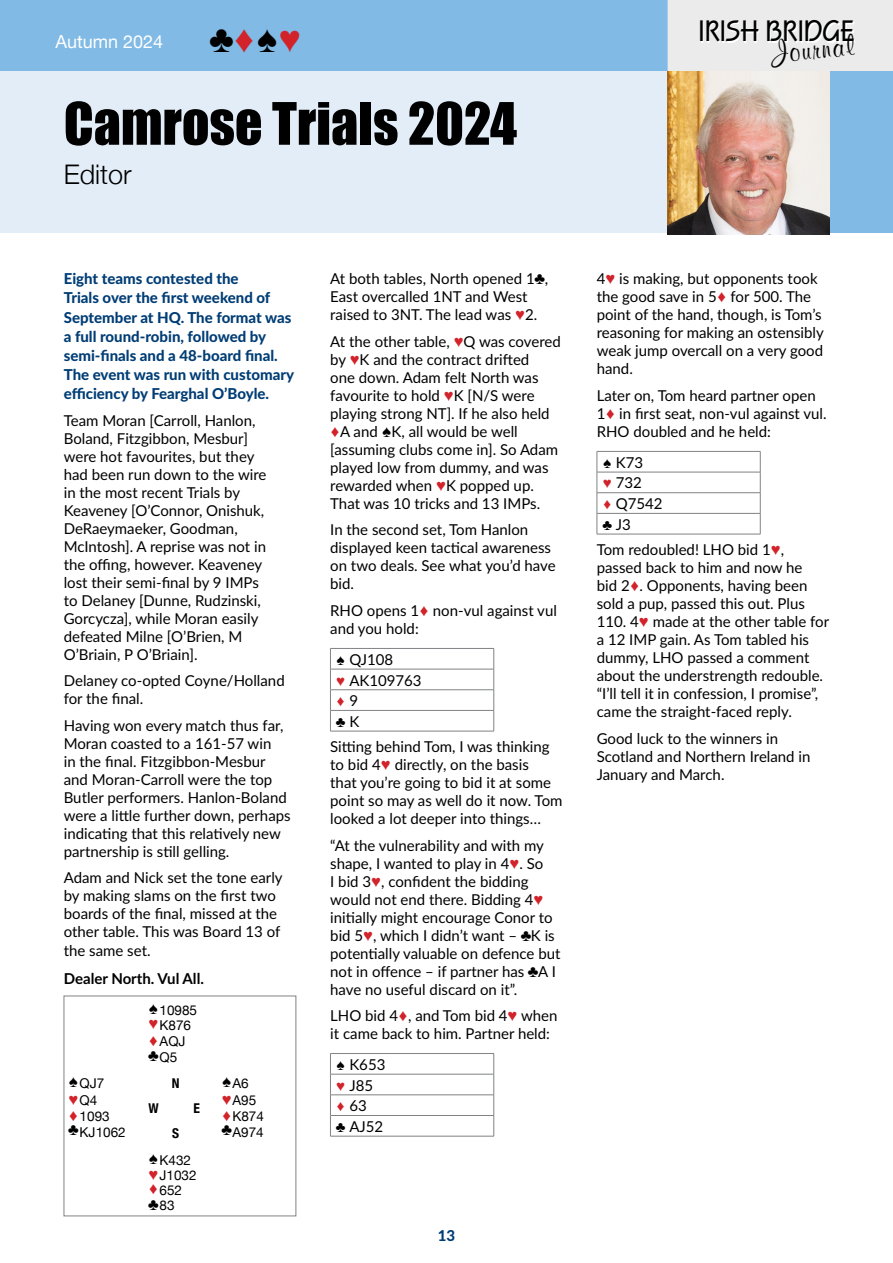
<style>
.page{position:relative;width:893px;height:1263px;background:#fff}
.page>*{position:absolute;margin:0;border:0;box-sizing:border-box;transform-origin:0 0}
.t1{font:54px "Impact";color:#000}
.t2{font:700 30.6px "Squire D";color:#000101}
.t3{font:700 30.6px "Murray Hill BT";color:#000}
.t4{font:300 27px "Helvetica Neue";color:#000}
.t5{font:18px "Helvetica Neue";color:#fff}
.t6{font:15px/18px "Lato";color:#000}
.t7{font:800 15px/19.2px "Lato";color:#003d75}
.t8{font:700 15px "Lato";color:#000}
.t9{font:13.5px/15.9px "Helvetica Neue";color:#000}
.t10{font:700 condensed 13.5px "Helvetica Neue";color:#000}
.s1{font-family:"Andale Mono";font-size:38.1px;color:#000}
.s2{font-family:"Andale Mono";font-size:38.1px;color:#d2232a}
.s3{font-family:"Andale Mono";font-size:16.5px}
.s4{font-family:"Andale Mono";font-size:16.5px;color:#d2232a}
.s5{font-family:"Andale Mono"}
.s6{font-family:"Andale Mono";color:#d2232a}
</style>
<div class="page">
<div style="left:0;top:0;width:892px;height:73px;background:#80bae5"></div>
<div style="left:668px;top:0;width:225px;height:72px;background:#ebebec"></div>
<div style="left:702px;top:22px;width:153px;height:21px;background:linear-gradient(to right,#f2f2f2,#f2f2f3)"></div>
<div style="left:0;top:72px;width:669px;height:161px;background:#e3edf8"></div>
<div style="left:668px;top:72px;width:225px;height:161px;background:#80bae5"></div>
<svg style="left:330px;top:648px;width:164px;height:83px"></svg>
<hr style="left:330px;top:731px;width:164px;height:1px;background:#808285">
<svg style="left:330px;top:1053px;width:164px;height:83px"></svg>
<hr style="left:330px;top:1136px;width:164px;height:1px;background:#808285">
<div style="left:64px;top:996px;width:232px;height:220px;border:1px solid #808285"></div>
<svg style="left:597px;top:451px;width:164px;height:83px"></svg>
<hr style="left:597px;top:534px;width:163px;height:1px;background:#808285">
<img style="left:668px;top:72px;width:161px;height:163px">
<p class="t5" style="left:56px;top:28px;width:247px">Autumn 2024 <span class="s1">♣</span><span class="s2">♦</span><span class="s1">♠</span><span class="s2">♥</span></p>
<h1 class="t1" style="left:64px;top:82px;width:455px">Camrose Trials 2024</h1>
<h3 class="t4" style="left:64px;top:152px;width:70px">Editor</h3>
<h2 class="t2" style="left:699px;top:14px;width:157px">IRISH BRIDGE</h2>
<h2 class="t3" style="left:769px;top:34px;width:84px;rotate:-6deg">Journal</h2>
<p class="t7" style="left:64px;top:269px;width:232px">Eight teams contested the<br>Trials over the first weekend of<br>September at HQ. The format was a full round-robin, followed by semi-finals and a 48-board final.<br>The event was run with customary efficiency by Fearghal O’Boyle.</p>
<p class="t6" style="left:64px;top:411px;width:204px">Team Moran [Carroll, Hanlon,<br>Boland, Fitzgibbon, Mesbur] were hot favourites, but they had been run down to the wire in the most recent Trials by<br>Keaveney [O’Connor, Onishuk,<br>DeRaeymaeker, Goodman,<br>McIntosh]. A reprise was not in the offing, however. Keaveney lost their semi-final by 9 IMPs to Delaney [Dunne, Rudzinski,<br>Gorcycza], while Moran easily defeated Milne [O’Brien, M<br>O’Briain, P O’Briain].</p>
<p class="t6" style="left:64px;top:671px;width:222px">Delaney co-opted Coyne/Holland for the final.</p>
<p class="t6" style="left:64px;top:716px;width:228px">Having won every match thus far,<br>Moran coasted to a 161-57 win<br>in the final. Fitzgibbon-Mesbur and Moran-Carroll were the top<br>Butler performers. Hanlon-Boland were a little further down, perhaps indicating that this relatively new partnership is still gelling.</p>
<p class="t6" style="left:64px;top:868px;width:220px">Adam and Nick set the tone early by making slams on the first two boards of the final, missed at the other table. This was Board 13 of the same set.</p>
<p class="t8" style="left:64px;top:968px;width:142px">Dealer North. Vul All.</p>
<p class="t9" style="left:149px;top:1003px;width:50px"><span class="s3">♠</span>10985 <span class="s4">♥</span>K876 <span class="s4">♦</span>AQJ <span class="s3">♣</span>Q5</p>
<p class="t9" style="left:68px;top:1076px;width:38px"><span class="s3">♠</span>QJ7</p>
<p class="t10" style="left:172px;top:1072px;width:9px">N</p>
<p class="t9" style="left:222px;top:1076px;width:28px"><span class="s3">♠</span>A6</p>
<p class="t9" style="left:68px;top:1093px;width:31px"><span class="s4">♥</span>Q4</p>
<p class="t10" style="left:149px;top:1097px;width:12px">W</p>
<p class="t10" style="left:193px;top:1097px;width:8px">E</p>
<p class="t9" style="left:222px;top:1093px;width:36px"><span class="s4">♥</span>A95</p>
<p class="t9" style="left:68px;top:1109px;width:43px"><span class="s4">♦</span>1093</p>
<p class="t9" style="left:222px;top:1109px;width:44px"><span class="s4">♦</span>K874</p>
<p class="t9" style="left:68px;top:1125px;width:59px"><span class="s3">♣</span>KJ1062</p>
<p class="t10" style="left:172px;top:1121px;width:9px">S</p>
<p class="t9" style="left:222px;top:1125px;width:44px"><span class="s3">♣</span>A974</p>
<p class="t9" style="left:149px;top:1153px;width:50px;line-height:15.1px"><span class="s3">♠</span>K432 <span class="s4">♥</span>J1032 <span class="s4">♦</span>652 <span class="s3">♣</span>83</p>
<p class="t6" style="left:330px;top:269px;width:219px">At both tables, North opened 1<span class="s3">♣</span>,<br>East overcalled 1NT and West raised to 3NT. The lead was <span class="s4">♥</span>2.</p>
<p class="t6" style="left:330px;top:332px;width:232px">At the other table, <span class="s4">♥</span>Q was covered by <span class="s4">♥</span>K and the contract drifted<br>one down. Adam felt North was favourite to hold <span class="s4">♥</span>K [N/S were playing strong NT]. If he also held <span class="s4">♦</span>A and <span class="s3">♠</span>K, all would be well [assuming clubs come in]. So Adam played low from dummy, and was rewarded when <span class="s4">♥</span>K popped up.<br>That was 10 tricks and 13 IMPs.</p>
<p class="t6" style="left:330px;top:520px;width:227px">In the second set, Tom Hanlon displayed keen tactical awareness on two deals. See what you’d have bid.</p>
<p class="t6" style="left:330px;top:601px;width:228px">RHO opens 1<span class="s4">♦</span> non-vul against vul and you hold:</p>
<p class="t6" style="left:336px;top:648px;width:87px;line-height:20.7px"><span class="s5">♠</span> QJ108<br><span class="s6">♥</span> AK109763</p>
<p class="t6" style="left:336px;top:690px;width:25px;line-height:20.7px"><span class="s6">♦</span> 9 <span class="s5">♣</span> K</p>
<p class="t6" style="left:330px;top:737px;width:234px">Sitting behind Tom, I was thinking to bid 4<span class="s4">♥</span> directly, on the basis<br>that you’re going to bid it at some point so may as well do it now. Tom looked a lot deeper into things…</p>
<p class="t6" style="left:330px;top:835px;width:232px">“At the vulnerability and with my shape, I wanted to play in 4<span class="s4">♥</span>. So<br>I bid 3<span class="s4">♥</span>, confident the bidding would not end there. Bidding 4<span class="s4">♥ </span>initially might encourage Conor to bid 5<span class="s4">♥</span>, which I didn’t want – <span class="s3">♣</span>K is potentially valuable on defence but not in offence – if partner has <span class="s3">♣</span>A I have no useful discard on it”.</p>
<p class="t6" style="left:330px;top:1006px;width:229px">LHO bid 4<span class="s4">♦</span>, and Tom bid 4<span class="s4">♥</span> when it came back to him. Partner held:</p>
<p class="t6" style="left:336px;top:1053px;width:51px;line-height:20.7px"><span class="s5">♠</span> K653 <span class="s6">♥</span> J85 <span class="s6">♦</span> 63<br><span class="s5">♣</span> AJ52</p>
<p class="t6" style="left:597px;top:269px;width:229px">4<span class="s4">♥</span> is making, but opponents took the good save in 5<span class="s4">♦</span> for 500. The point of the hand, though, is Tom’s reasoning for making an ostensibly weak jump overcall on a very good hand.</p>
<p class="t6" style="left:597px;top:386px;width:231px">Later on, Tom heard partner open<br>1<span class="s4">♦</span> in first seat, non-vul against vul.<br>RHO doubled and he held:</p>
<p class="t6" style="left:603px;top:451px;width:61px;line-height:20.7px"><span class="s5">♠</span> K73<br><span class="s6">♥</span> 732<br><span class="s6">♦</span> Q7542 <span class="s5">♣</span> J3</p>
<p class="t6" style="left:597px;top:540px;width:234px">Tom redoubled! LHO bid 1<span class="s4">♥</span>, passed back to him and now he<br>bid 2<span class="s4">♦</span>. Opponents, having been sold a pup, passed this out. Plus<br>110. 4<span class="s4">♥</span> made at the other table for a 12 IMP gain. As Tom tabled his dummy, LHO passed a comment about the understrength redouble. “I’ll tell it in confession, I promise”, came the straight-faced reply.</p>
<p class="t6" style="left:597px;top:728px;width:215px">Good luck to the winners in<br>Scotland and Northern Ireland in<br>January and March.</p>
<p class="t7" style="left:438px;top:1225px;width:19px">13</p>
</div>
